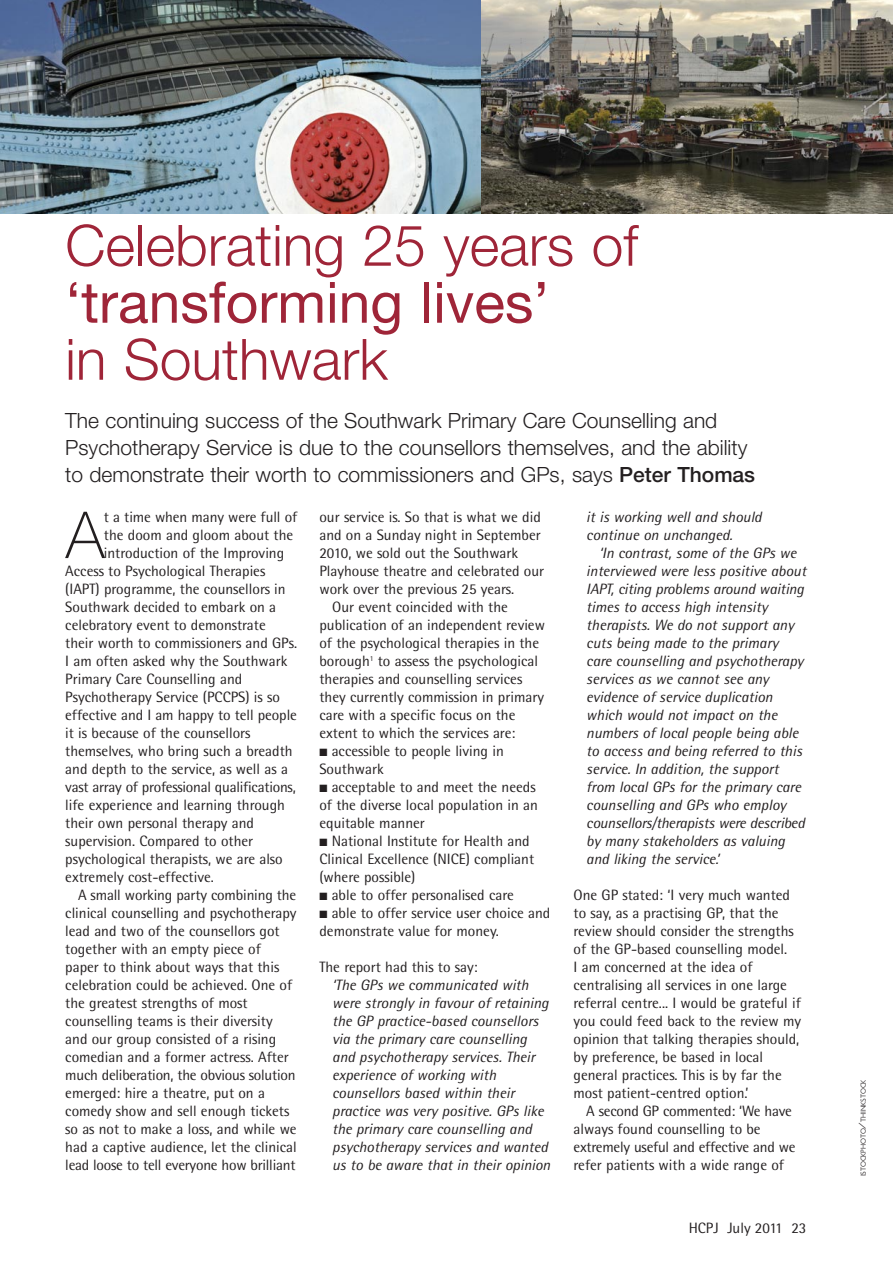
<style>
.page{position:relative;width:893px;height:1263px;background:#fff}
.page>*{position:absolute;margin:0;border:0;box-sizing:border-box;transform-origin:0 0}
.t1{font:100 64.8px "Helvetica Neue";color:#231f20}
.t2{font:300 57px "Helvetica Neue";color:#9f2538}
.t3{font:57px "Helvetica Neue";color:#9f2538}
.t4{font:300 21px/27px "Helvetica Neue";color:#231f20}
.t5{font:15px/18px "Rotis Semi Sans";color:#231f20}
.t6{font:italic 15px/18px "Rotis Semi Sans";color:#231f20}
.t7{font:300 7.8px "Agenda";color:#231f20}
.s1{font-weight:500}
.s2{font-size:10.5px}
</style>
<div class="page">
<img style="left:0;top:0;width:893px;height:214px">
<h2 class="t2" style="left:65px;top:225px;width:574px">Celebrating 25 years of</h2>
<h2 class="t3" style="left:65px;top:282px;width:485px">‘transforming lives’</h2>
<h2 class="t2" style="left:65px;top:339px;width:324px">in Southwark</h2>
<h3 class="t4" style="left:65px;top:409px;width:691px">The continuing success of the Southwark Primary Care Counselling and<br>Psychotherapy Service is due to the counsellors themselves, and the ability to demonstrate their worth to commissioners and GPs, says <span class="s1">Peter Thomas</span></h3>
<h1 class="t1" style="left:66px;top:512px;width:40px">A</h1>
<p class="t5" style="left:104px;top:508px;width:195px">t a time when many were full of</p>
<p class="t5" style="left:104px;top:526px;width:191px">the doom and gloom about the</p>
<p class="t5" style="left:104px;top:544px;width:182px">introduction of the Improving</p>
<p class="t5" style="left:65px;top:562px;width:202px">Access to Psychological Therapies</p>
<p class="t5" style="left:65px;top:580px;width:222px">(IAPT) programme, the counsellors in</p>
<p class="t5" style="left:65px;top:598px;width:212px">Southwark decided to embark on a</p>
<p class="t5" style="left:65px;top:616px;width:202px">celebratory event to demonstrate</p>
<p class="t5" style="left:65px;top:634px;width:233px">their worth to commissioners and GPs.</p>
<p class="t5" style="left:65px;top:652px;width:224px">I am often asked why the Southwark</p>
<p class="t5" style="left:65px;top:670px;width:179px">Primary Care Counselling and</p>
<p class="t5" style="left:65px;top:688px;width:216px">Psychotherapy Service (PCCPS) is so</p>
<p class="t5" style="left:65px;top:706px;width:233px">effective and I am happy to tell people</p>
<p class="t5" style="left:65px;top:724px;width:186px">it is because of the counsellors</p>
<p class="t5" style="left:65px;top:742px;width:229px">themselves, who bring such a breadth</p>
<p class="t5" style="left:65px;top:760px;width:224px">and depth to the service, as well as a</p>
<p class="t5" style="left:65px;top:778px;width:232px">vast array of professional qualifications,</p>
<p class="t5" style="left:65px;top:796px;width:221px">life experience and learning through</p>
<p class="t5" style="left:65px;top:814px;width:190px">their own personal therapy and</p>
<p class="t5" style="left:65px;top:832px;width:189px">supervision. Compared to other</p>
<p class="t5" style="left:65px;top:850px;width:219px">psychological therapists, we are also</p>
<p class="t5" style="left:65px;top:868px;width:150px">extremely cost-effective.</p>
<p class="t5" style="left:78px;top:886px;width:220px">A small working party combining the</p>
<p class="t5" style="left:65px;top:904px;width:233px">clinical counselling and psychotherapy</p>
<p class="t5" style="left:65px;top:922px;width:216px">lead and two of the counsellors got</p>
<p class="t5" style="left:65px;top:940px;width:197px">together with an empty piece of</p>
<p class="t5" style="left:65px;top:958px;width:215px">paper to think about ways that this</p>
<p class="t5" style="left:65px;top:976px;width:228px">celebration could be achieved. One of</p>
<p class="t5" style="left:65px;top:994px;width:184px">the greatest strengths of most</p>
<p class="t5" style="left:65px;top:1012px;width:209px">counselling teams is their diversity</p>
<p class="t5" style="left:65px;top:1030px;width:212px">and our group consisted of a rising</p>
<p class="t5" style="left:65px;top:1048px;width:225px">comedian and a former actress. After</p>
<p class="t5" style="left:65px;top:1066px;width:232px">much deliberation, the obvious solution</p>
<p class="t5" style="left:65px;top:1084px;width:201px">emerged: hire a theatre, put on a</p>
<p class="t5" style="left:65px;top:1102px;width:226px">comedy show and sell enough tickets</p>
<p class="t5" style="left:65px;top:1120px;width:233px">so as not to make a loss, and while we</p>
<p class="t5" style="left:65px;top:1138px;width:233px">had a captive audience, let the clinical</p>
<p class="t5" style="left:65px;top:1156px;width:232px">lead loose to tell everyone how brilliant</p>
<p class="t5" style="left:319px;top:508px;width:223px">our service is. So that is what we did</p>
<p class="t5" style="left:319px;top:526px;width:223px">and on a Sunday night in September</p>
<p class="t5" style="left:319px;top:544px;width:200px">2010, we sold out the Southwark</p>
<p class="t5" style="left:319px;top:562px;width:226px">Playhouse theatre and celebrated our</p>
<p class="t5" style="left:319px;top:580px;width:196px">work over the previous 25 years.</p>
<p class="t5" style="left:332px;top:598px;width:177px">Our event coincided with the</p>
<p class="t5" style="left:319px;top:616px;width:227px">publication of an independent review</p>
<p class="t5" style="left:319px;top:634px;width:221px">of the psychological therapies in the</p>
<p class="t5" style="left:319px;top:652px;width:220px">borough<sup>1</sup> to assess the psychological</p>
<p class="t5" style="left:319px;top:670px;width:204px">therapies and counselling services</p>
<p class="t5" style="left:319px;top:688px;width:226px">they currently commission in primary</p>
<p class="t5" style="left:319px;top:706px;width:198px">care with a specific focus on the</p>
<p class="t5" style="left:319px;top:724px;width:197px">extent to which the services are:</p>
<p class="t5" style="left:319px;top:742px;width:186px">■ accessible to people living in<br>Southwark</p>
<p class="t5" style="left:319px;top:778px;width:220px">■ acceptable to and meet the needs of the diverse local population in an equitable manner</p>
<p class="t5" style="left:319px;top:832px;width:216px">■ National Institute for Health and<br>Clinical Excellence (NICE) compliant (where possible)</p>
<p class="t5" style="left:319px;top:886px;width:196px">■ able to offer personalised care</p>
<p class="t5" style="left:319px;top:904px;width:232px">■ able to offer service user choice and demonstrate value for money.</p>
<p class="t5" style="left:319px;top:958px;width:160px">The report had this to say:</p>
<p class="t6" style="left:332px;top:977px;width:220px">‘The GPs we communicated with were strongly in favour of retaining the GP practice-based counsellors via the primary care counselling and psychotherapy services. Their experience of working with counsellors based within their practice was very positive. GPs like the primary care counselling and psychotherapy services and wanted us to be aware that in their opinion</p>
<p class="t6" style="left:586px;top:509px;width:177px">it is working well and should continue on unchanged.</p>
<p class="t6" style="left:586px;top:545px;width:222px;text-indent:13px">‘In contrast, some of the GPs we interviewed were less positive about<br>IAPT, citing problems around waiting times to access high intensity therapists. We do not support any cuts being made to the primary care counselling and psychotherapy services as we cannot see any evidence of service duplication which would not impact on the numbers of local people being able to access and being referred to this service. In addition, the support from local GPs for the primary care counselling and GPs who employ counsellors/therapists were described by many stakeholders as valuing and liking the service.’</p>
<p class="t5" style="left:574px;top:886px;width:229px">One GP stated: ‘I very much wanted to say, as a practising GP, that the review should consider the strengths of the GP-based counselling model.<br>I am concerned at the idea of centralising all services in one large referral centre... I would be grateful if you could feed back to the review my opinion that talking therapies should, by preference, be based in local general practices. This is by far the most patient-centred option.’</p>
<p class="t5" style="left:574px;top:1102px;width:223px;text-indent:13px">A second GP commented: ‘We have always found counselling to be extremely useful and effective and we refer patients with a wide range of</p>
<p class="t5" style="left:689px;top:1219px;width:119px">HCPJ July 2011 23</p>
<p class="t7" style="left:860px;top:1176px;width:98px;rotate:-90deg">ISTOCKPHOTO<span class="s2">/</span>THINKSTOCK</p>
</div>
